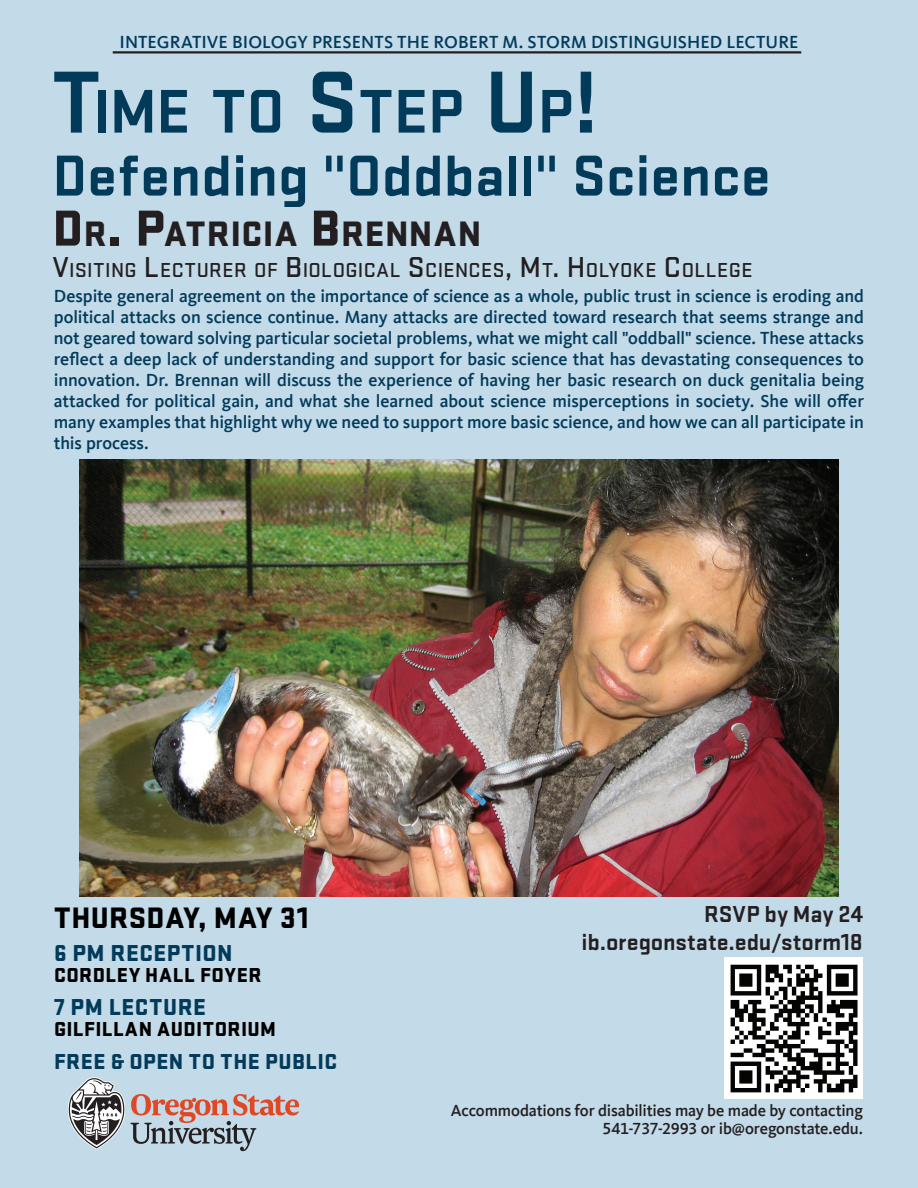
<style>
.page{position:relative;width:918px;height:1188px;background:#c3dae9}
.page>*{position:absolute;margin:0;border:0;box-sizing:border-box;transform-origin:0 0}
.t1{font:700 64.05px "Stratum 2";color:#023b5a}
.t2{font:700 60px "Stratum 2";color:#023b5a}
.t3{font:900 36.75px "Stratum 2";letter-spacing:.025em;color:#231f20}
.t4{font:900 30.75px "Stratum 2";letter-spacing:.015em;color:#000}
.t5{font:700 24px/27.9px "Stratum 2";color:#231f20;text-align:right}
.t6{font:900 24px "Stratum 2";letter-spacing:.03em;color:#023b5a}
.t7{font:900 22.5px "Stratum 2";letter-spacing:.025em;color:#023b5a}
.t8{font:500 21px "Stratum 2";letter-spacing:.02em;color:#231f20}
.t9{font:900 21px "Stratum 2";letter-spacing:.03em;color:#000}
.t10{font:500 18px/21px "Kievit Offc";color:#023b5a;text-align:justify}
.t11{font:500 16.5px/18.9px "Kievit Offc";letter-spacing:-.01em;color:#231f20;text-align:right}
.s1{font-size:91.5px}
.s2{font-size:52.5px}
.s3{font-size:30px}
</style>
<div class="page">
<hr style="left:113px;top:51px;width:688px;height:3px;background:#231f20">
<img style="left:725px;top:958px;width:138px;height:140px">
<img style="left:79px;top:459px;width:760px;height:437px">
<svg style="left:68px;top:1077px;width:231px;height:74px"></svg>
<p class="t10" style="left:119px;top:31px;width:681px">INTEGRATIVE BIOLOGY PRESENTS THE ROBERT M. STORM DISTINGUISHED LECTURE</p>
<h1 class="t1" style="left:52px;top:67px;width:548px"><span class="s1">T</span>IME TO <span class="s1">S</span>TEP <span class="s1">U</span>P<span class="s1">!</span></h1>
<h2 class="t2" style="left:52px;top:134px;width:720px">Defending "Oddball" Science</h2>
<h3 class="t3" style="left:52px;top:206px;width:430px"><span class="s2">D</span>R<span class="s2">. P</span>ATRICIA <span class="s2">B</span>RENNAN</h3>
<p class="t8" style="left:52px;top:256px;width:702px"><span class="s3">V</span>ISITING <span class="s3">L</span>ECTURER OF <span class="s3">B</span>IOLOGICAL <span class="s3">S</span>CIENCES<span class="s3">, M</span>T<span class="s3">. H</span>OLYOKE <span class="s3">C</span>OLLEGE</p>
<p class="t10" style="left:54px;top:286px;width:812px">Despite general agreement on the importance of science as a whole, public trust in science is eroding and political attacks on science continue. Many attacks are directed toward research that seems strange and not geared toward solving particular societal problems, what we might call "oddball" science. These attacks reflect a deep lack of understanding and support for basic science that has devastating consequences to innovation. Dr. Brennan will discuss the experience of having her basic research on duck genitalia being attacked for political gain, and what she learned about science misperceptions in society. She will offer many examples that highlight why we need to support more basic science, and how we can all participate in this process.</p>
<h3 class="t4" style="left:54px;top:895px;width:256px">THURSDAY, MAY 31</h3>
<h3 class="t6" style="left:54px;top:935px;width:180px">6 PM RECEPTION</h3>
<p class="t9" style="left:54px;top:959px;width:209px">CORDLEY HALL FOYER</p>
<h3 class="t6" style="left:54px;top:989px;width:154px">7 PM LECTURE</h3>
<p class="t9" style="left:54px;top:1013px;width:224px">GILFILLAN AUDITORIUM</p>
<p class="t7" style="left:54px;top:1045px;width:285px">FREE &amp; OPEN TO THE PUBLIC</p>
<h3 class="t5" style="left:582px;top:899px;width:283px">RSVP by May 24 ib.oregonstate.edu/storm18</h3>
<p class="t11" style="left:451px;top:1101px;width:414px">Accommodations for disabilities may be made by contacting<br>541-737-2993 or ib@oregonstate.edu.</p>
</div>
